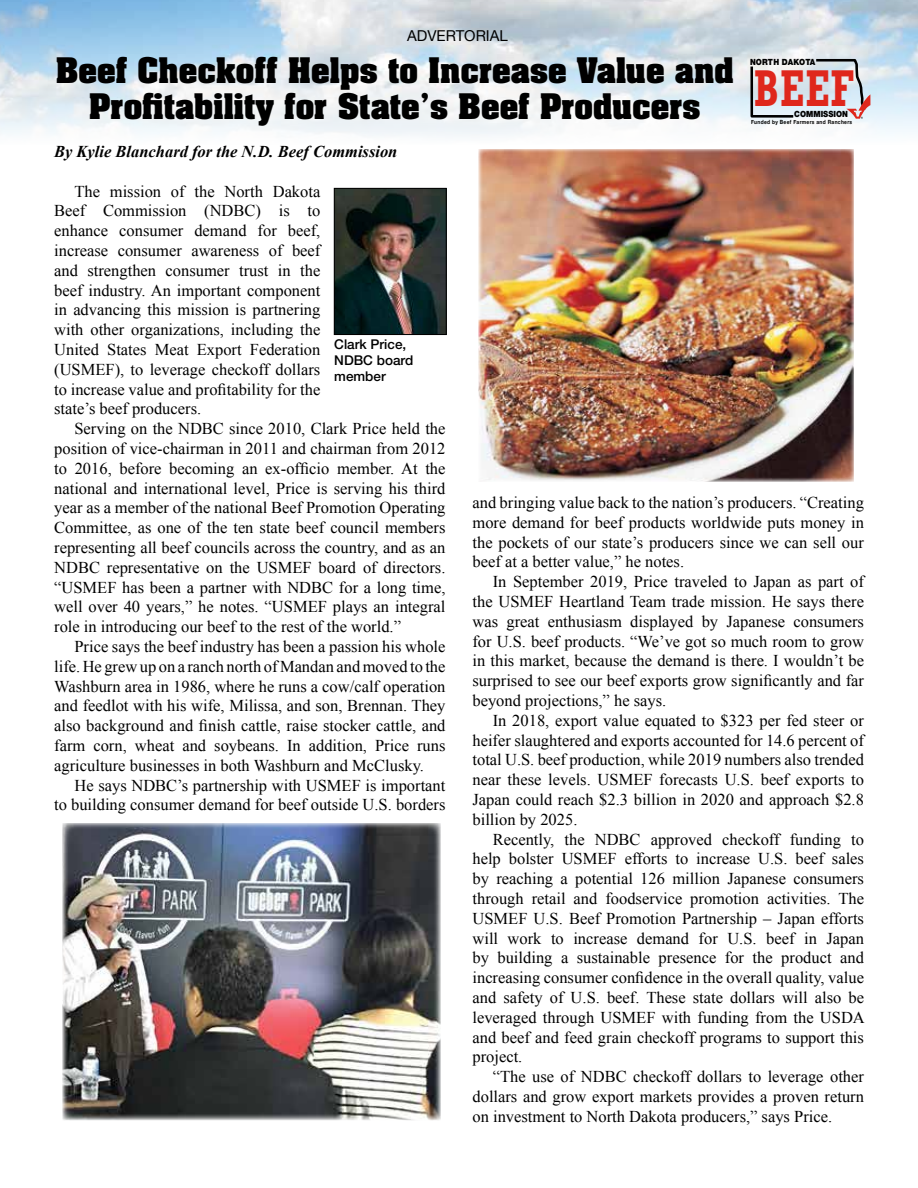
<style>
.page{position:relative;width:918px;height:1188px;background:#fff}
.page>*{position:absolute;margin:0;border:0;box-sizing:border-box;transform-origin:0 0}
.t1{font:700 30px/36px "Aachen";color:#000}
.t2{font:16.5px/19.8px "Times New Roman";color:#000;text-align:justify}
.t3{font:italic 700 16.5px "Times New Roman";color:#000}
.t4{font:15px "Helvetica Neue";color:#000}
.t5{font:500 13.5px/16.2px "Helvetica Neue";color:#000}
.t6{font:900 8.55px "Helvetica Neue";color:#010101;scale:.9 1}
.t7{font:700 5.7px "Helvetica Neue";letter-spacing:.06em;color:#010101;scale:.85 1}
</style>
<div class="page">
<img style="left:479px;top:149px;width:375px;height:333px">
<svg style="left:749px;top:65px;width:46px;height:54px"></svg>
<svg style="left:815px;top:48px;width:55px;height:80px"></svg>
<img style="left:336px;top:190px;width:109px;height:143px">
<div style="left:334px;top:188px;width:113px;height:147px;border:1px solid #000"></div>
<img style="left:63px;top:823px;width:378px;height:297px">
<p class="t4" style="left:407px;top:25px;width:102px">ADVERTORIAL</p>
<h1 class="t1" style="left:89px;top:52px;width:766px;text-indent:-33px">Beef Checkoff Helps to Increase Value and<br>Profitability for State’s Beef Producers <sup>BEEF</sup></h1>
<p class="t6" style="left:750px;top:57px;width:74px">NORTH DAKOTA</p>
<p class="t6" style="left:794px;top:109px;width:61px">COMMISSION</p>
<p class="t7" style="left:751px;top:117px;width:120px">Funded by Beef Farmers and Ranchers</p>
<p class="t3" style="left:54px;top:140px;width:345px">By Kylie Blanchard for the N.D. Beef Commission</p>
<p class="t2" style="left:54px;top:181px;width:268px;text-indent:20px">The mission of the North Dakota Beef Commission (NDBC) is to enhance consumer demand for beef, increase consumer awareness of beef and strengthen consumer trust in the beef industry. An important component in advancing this mission is partnering with other organizations, including the United States Meat Export Federation (USMEF), to leverage checkoff dollars to increase value and profitability for the state’s beef producers.</p>
<p class="t2" style="left:54px;top:419px;width:393px;text-indent:20px">Serving on the NDBC since 2010, Clark Price held the position of vice-chairman in 2011 and chairman from 2012 to 2016, before becoming an ex-officio member. At the national and international level, Price is serving his third year as a member of the national Beef Promotion Operating Committee, as one of the ten state beef council members representing all beef councils across the country, and as an NDBC representative on the USMEF board of directors. “USMEF has been a partner with NDBC for a long time, well over 40 years,” he notes. “USMEF plays an integral role in introducing our beef to the rest of the world.”</p>
<p class="t2" style="left:54px;top:636px;width:393px;text-indent:20px">Price says the beef industry has been a passion his whole life. He grew up on a ranch north of Mandan and moved to the Washburn area in 1986, where he runs a cow/calf operation and feedlot with his wife, Milissa, and son, Brennan. They also background and finish cattle, raise stocker cattle, and farm corn, wheat and soybeans. In addition, Price runs agriculture businesses in both Washburn and McClusky.</p>
<p class="t2" style="left:54px;top:775px;width:393px;text-align:right">He says NDBC’s partnership with USMEF is important<br>to building consumer demand for beef outside U.S. borders</p>
<p class="t5" style="left:334px;top:336px;width:81px">Clark Price,<br>NDBC board member</p>
<p class="t2" style="left:472px;top:492px;width:393px">and bringing value back to the nation’s producers. “Creating more demand for beef products worldwide puts money in the pockets of our state’s producers since we can sell our beef at a better value,” he notes.</p>
<p class="t2" style="left:472px;top:571px;width:393px;text-indent:20px">In September 2019, Price traveled to Japan as part of the USMEF Heartland Team trade mission. He says there was great enthusiasm displayed by Japanese consumers for U.S. beef products. “We’ve got so much room to grow in this market, because the demand is there. I wouldn’t be surprised to see our beef exports grow significantly and far beyond projections,” he says.</p>
<p class="t2" style="left:472px;top:710px;width:393px;text-indent:20px">In 2018, export value equated to $323 per fed steer or heifer slaughtered and exports accounted for 14.6 percent of total U.S. beef production, while 2019 numbers also trended near these levels. USMEF forecasts U.S. beef exports to Japan could reach $2.3 billion in 2020 and approach $2.8 billion by 2025.</p>
<p class="t2" style="left:472px;top:829px;width:394px;text-indent:20px">Recently, the NDBC approved checkoff funding to help bolster USMEF efforts to increase U.S. beef sales by reaching a potential 126 million Japanese consumers through retail and foodservice promotion activities. The USMEF U.S. Beef Promotion Partnership – Japan efforts will work to increase demand for U.S. beef in Japan by building a sustainable presence for the product and increasing consumer confidence in the overall quality, value and safety of U.S. beef. These state dollars will also be leveraged through USMEF with funding from the USDA and beef and feed grain checkoff programs to support this project.</p>
<p class="t2" style="left:472px;top:1066px;width:393px;text-indent:20px">“The use of NDBC checkoff dollars to leverage other dollars and grow export markets provides a proven return on investment to North Dakota producers,” says Price.</p>
</div>
